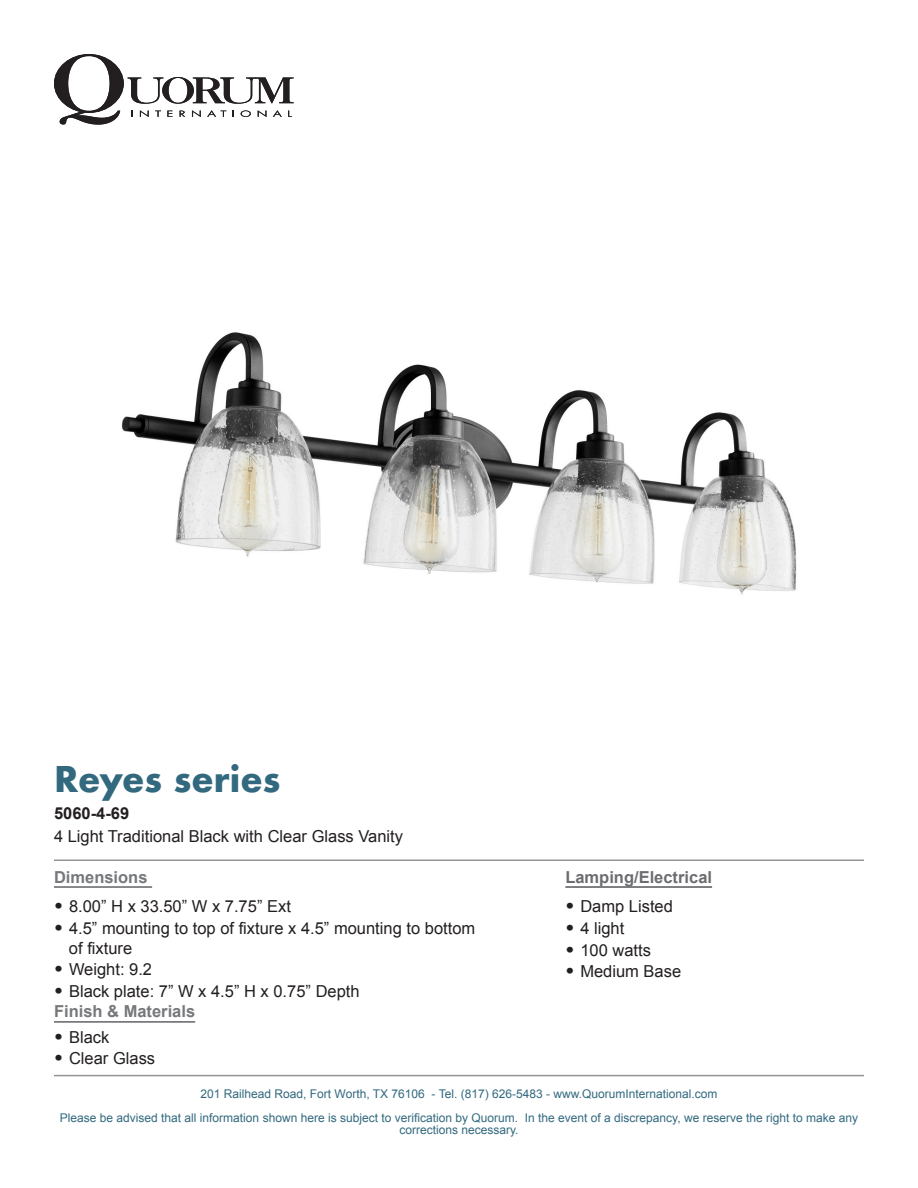
<style>
.page{position:relative;width:918px;height:1188px;background:#fff}
.page>*{position:absolute;margin:0;border:0;box-sizing:border-box;transform-origin:0 0}
.t1{font:700 34.5px "Futura";color:#32697f}
.t2{font:16.5px/19.8px "Arial";color:#231f20}
.t3{font:700 16.5px "Arial";color:#76787b}
.t4{font:700 16.5px "Arial";color:#6c6d70}
.t5{font:700 16.5px "Arial";color:#231f20}
.t6{font:12px/24px "Arial";color:#32697f;text-align:center}
.s1{font-family:"Gotham";font-weight:900;font-size:18px}
</style>
<div class="page">
<svg style="left:54px;top:54px;width:240px;height:71px"></svg>
<hr style="left:54px;top:1075px;width:810px;height:1px;background:#939598">
<hr style="left:54px;top:860px;width:810px;height:1px;background:#939598">
<hr style="left:54px;top:886px;width:98px;height:2px;background:#76787b">
<hr style="left:54px;top:1021px;width:141px;height:2px;background:#76787b">
<hr style="left:565px;top:886px;width:147px;height:2px;background:#6c6d70">
<img style="left:121px;top:332px;width:676px;height:263px">
<p class="t1" style="left:54px;top:754px;width:228px">Reyes series</p>
<p class="t2" style="left:54px;top:827px;width:351px">4 Light Traditional Black with Clear Glass Vanity</p>
<p class="t5" style="left:54px;top:803px;width:77px">5060-4-69</p>
<p class="t3" style="left:54px;top:866px;width:95px">Dimensions</p>
<p class="t2" style="left:54px;top:897px;width:238px"><span class="s1">•</span> 8.00” H x 33.50” W x 7.75” Ext</p>
<p class="t2" style="left:69px;top:919px;width:408px;text-indent:-15px"><span class="s1">•</span> 4.5” mounting to top of fixture x 4.5” mounting to bottom of fixture</p>
<p class="t2" style="left:54px;top:960px;width:100px"><span class="s1">•</span> Weight: 9.2</p>
<p class="t2" style="left:54px;top:982px;width:307px"><span class="s1">•</span> Black plate: 7” W x 4.5” H x 0.75” Depth</p>
<p class="t3" style="left:54px;top:1001px;width:143px">Finish &amp; Materials</p>
<p class="t2" style="left:54px;top:1027px;width:57px"><span class="s1">•</span> Black</p>
<p class="t2" style="left:54px;top:1049px;width:103px"><span class="s1">•</span> Clear Glass</p>
<p class="t4" style="left:565px;top:866px;width:148px">Lamping/Electrical</p>
<p class="t2" style="left:565px;top:897px;width:109px"><span class="s1">•</span> Damp Listed</p>
<p class="t2" style="left:565px;top:919px;width:61px"><span class="s1">•</span> 4 light</p>
<p class="t2" style="left:565px;top:940px;width:87px"><span class="s1">•</span> 100 watts</p>
<p class="t2" style="left:565px;top:962px;width:117px"><span class="s1">•</span> Medium Base</p>
<p class="t6" style="left:60px;top:1082px;width:800px">201 Railhead Road, Fort Worth, TX 76106 - Tel. (817) 626-5483 - www.QuorumInternational.com<br>Please be advised that all information shown here is subject to verification by Quorum. In the event of a discrepancy, we reserve the right to make any</p>
<p class="t6" style="left:399px;top:1118px;width:121px">corrections necessary.</p>
</div>
